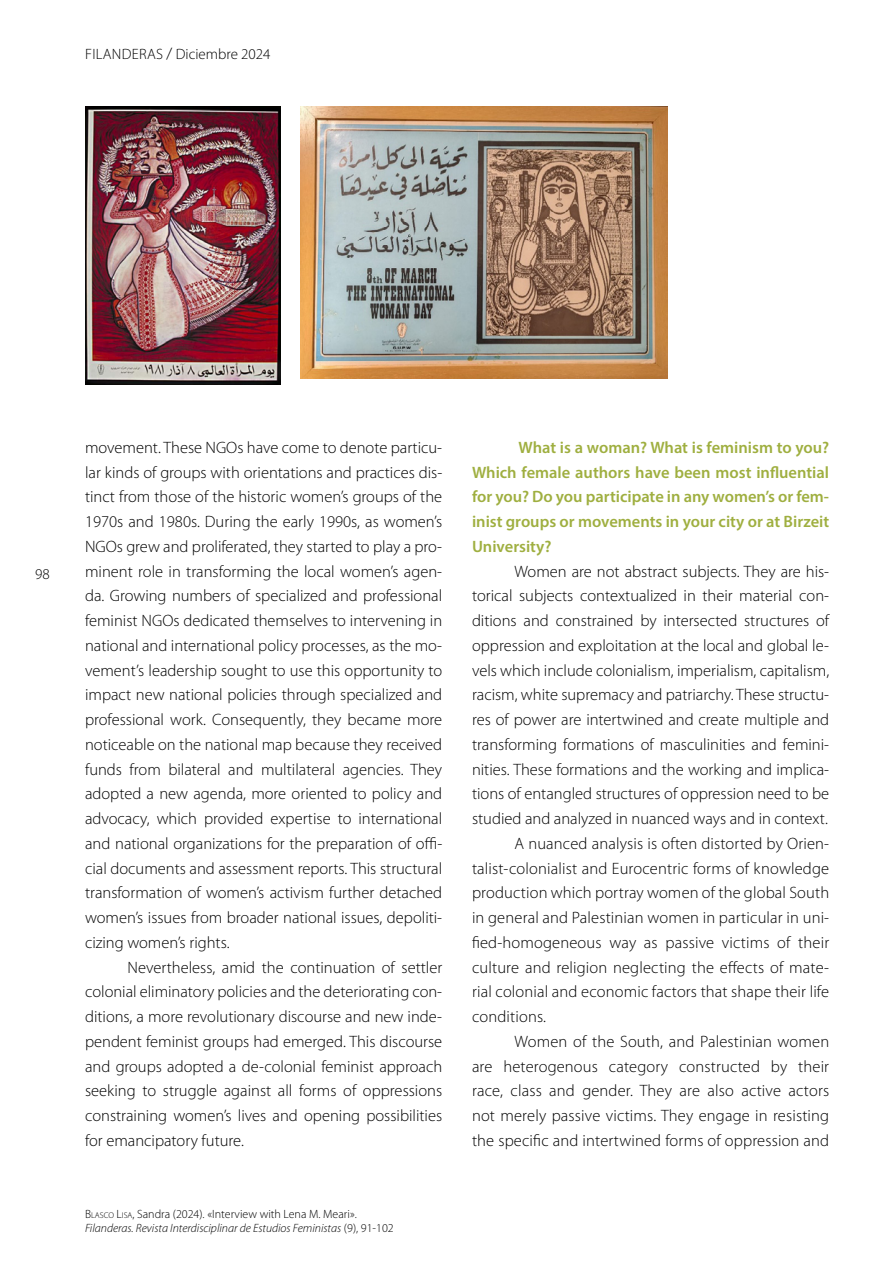
<style>
.page{position:relative;width:893px;height:1263px;background:#fff}
.page>*{position:absolute;margin:0;border:0;box-sizing:border-box;transform-origin:0 0}
.t1{font:300 16.5px/24.8px "Myriad Pro";color:#000;text-align:justify}
.t2{font:600 16.5px/24.8px "Myriad Pro";color:#9faf40;text-align:justify}
.t3{font:300 15px "Myriad Pro";color:#000}
.t4{font:italic 300 12px/14.4px "Myriad Pro";color:#000}
.s1{font-size:16.5px}
.s2{font-style:normal}
.s3{font-style:normal;font-size:8.4px}
</style>
<div class="page">
<img style="left:85px;top:106px;width:196px;height:278px">
<img style="left:301px;top:106px;width:367px;height:273px">
<p class="t3" style="left:85px;top:46px;width:187px">FILANDERAS <span class="s1">/</span> Diciembre 2024</p>
<p class="t3" style="left:35px;top:565px;width:16px">98</p>
<p class="t1" style="left:85px;top:435px;width:359px">movement. These NGOs have come to denote particu&shy;lar kinds of groups with orientations and practices dis&shy;tinct from those of the historic women’s groups of the 1970s and 1980s. During the early 1990s, as women’s NGOs grew and proliferated, they started to play a pro&shy;minent role in transforming the local women’s agen&shy;da. Growing numbers of specialized and professional feminist NGOs dedicated themselves to intervening in national and international policy processes, as the mo&shy;vement’s leadership sought to use this opportunity to impact new national policies through specialized and professional work. Consequently, they became more noticeable on the national map because they received funds from bilateral and multilateral agencies. They adopted a new agenda, more oriented to policy and advocacy, which provided expertise to international and national organizations for the preparation of offi&shy;cial documents and assessment reports. This structural transformation of women’s activism further detached women’s issues from broader national issues, depoliti&shy;cizing women’s rights.</p>
<p class="t1" style="left:85px;top:955px;width:359px;text-indent:43px">Nevertheless, amid the continuation of settler colonial eliminatory policies and the deteriorating con&shy;ditions, a more revolutionary discourse and new inde&shy;pendent feminist groups had emerged. This discourse and groups adopted a de-colonial feminist approach seeking to struggle against all forms of oppressions constraining women’s lives and opening possibilities for emancipatory future.</p>
<p class="t4" style="left:85px;top:1207px;width:310px"><span class="s2">B</span><span class="s3">LASCO</span> <span class="s2">L</span><span class="s3">ISA</span><span class="s2">,</span> <span class="s2">Sandra (2024). «Interview with Lena M. Meari».<br></span>Filanderas. Revista Interdisciplinar de Estudios Feministas <span class="s2">(9), 91-102</span></p>
<p class="t2" style="left:472px;top:434px;width:359px;text-indent:46px">What is a woman? What is feminism to you?<br>Which female authors have been most influential for you? Do you participate in any women’s or fem&shy;inist groups or movements in your city or at Birzeit University?</p>
<p class="t1" style="left:514px;top:559px;width:316px">Women are not abstract subjects. They are his-</p>
<p class="t1" style="left:472px;top:584px;width:359px">torical subjects contextualized in their material con-</p>
<p class="t1" style="left:472px;top:608px;width:359px">ditions and constrained by intersected structures of</p>
<p class="t1" style="left:472px;top:633px;width:359px">oppression and exploitation at the local and global le-</p>
<p class="t1" style="left:472px;top:658px;width:359px">vels which include colonialism, imperialism, capitalism,</p>
<p class="t1" style="left:472px;top:683px;width:359px">racism, white supremacy and patriarchy. These structu-</p>
<p class="t1" style="left:472px;top:707px;width:359px">res of power are intertwined and create multiple and</p>
<p class="t1" style="left:472px;top:732px;width:359px">transforming formations of masculinities and femini-</p>
<p class="t1" style="left:472px;top:757px;width:359px">nities. These formations and the working and implica-</p>
<p class="t1" style="left:472px;top:782px;width:359px">tions of entangled structures of oppression need to be</p>
<p class="t1" style="left:472px;top:806px;width:357px">studied and analyzed in nuanced ways and in context.</p>
<p class="t1" style="left:514px;top:831px;width:316px">A nuanced analysis is often distorted by Orien-</p>
<p class="t1" style="left:472px;top:856px;width:359px">talist-colonialist and Eurocentric forms of knowledge</p>
<p class="t1" style="left:472px;top:881px;width:359px">production which portray women of the global South</p>
<p class="t1" style="left:472px;top:905px;width:359px">in general and Palestinian women in particular in uni-</p>
<p class="t1" style="left:472px;top:930px;width:359px">fied-homogeneous way as passive victims of their</p>
<p class="t1" style="left:472px;top:955px;width:359px">culture and religion neglecting the effects of mate-</p>
<p class="t1" style="left:472px;top:980px;width:359px">rial colonial and economic factors that shape their life</p>
<p class="t1" style="left:472px;top:1004px;width:76px">conditions.</p>
<p class="t1" style="left:514px;top:1029px;width:316px">Women of the South, and Palestinian women</p>
<p class="t1" style="left:472px;top:1054px;width:359px">are heterogenous category constructed by their</p>
<p class="t1" style="left:472px;top:1079px;width:359px">race, class and gender. They are also active actors</p>
<p class="t1" style="left:472px;top:1103px;width:359px">not merely passive victims. They engage in resisting</p>
<p class="t1" style="left:472px;top:1128px;width:359px">the specific and intertwined forms of oppression and</p>
</div>
